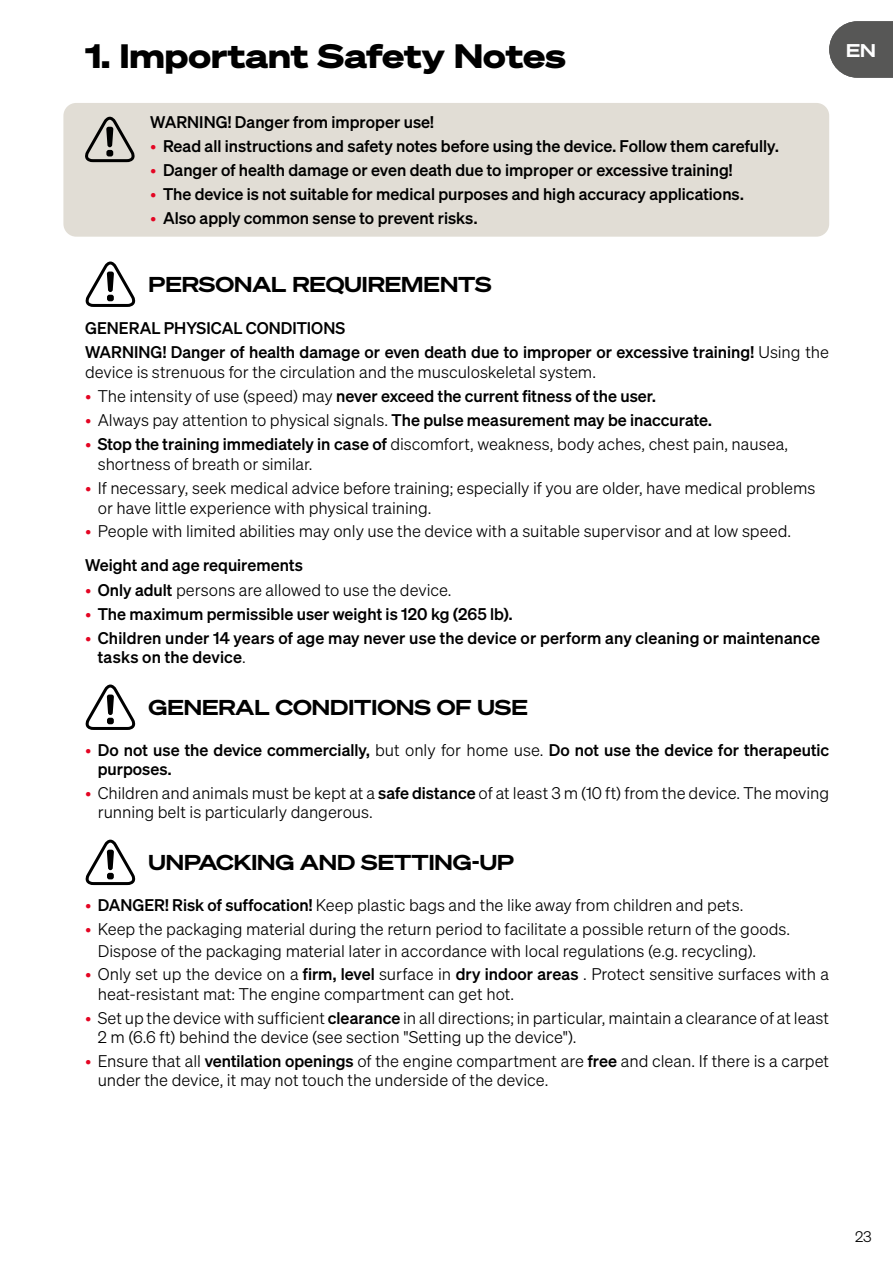
<style>
.page{position:relative;width:893px;height:1263px;background:#fff}
.page>*{position:absolute;margin:0;border:0;box-sizing:border-box;transform-origin:0 0}
.t1{font:700 33px "Sohne Breit";color:#000}
.t2{font:21px "Sohne Breit Dreiviertelfett";color:#000}
.t3{font:18px "Sohne Breit Dreiviertelfett";color:#fff}
.t4{font:16.5px/19.5px "Sohne Leicht";color:#000}
.t5{font:16.5px/19.5px "Sohne Kraftig";color:#000}
.t6{font:15px "Sohne Leicht";color:#000}
.s1{font-family:"Sohne Leicht";color:#e40523}
.s2{font-size:19.5px}
.s3{font-family:"Sohne Leicht"}
.s4{color:#e40523}
.s5{font-family:"Sohne Kraftig"}
</style>
<div class="page">
<svg style="left:829px;top:21px;width:64px;height:57px;background:#676766"></svg>
<svg style="left:85px;top:261px;width:51px;height:46px"></svg>
<svg style="left:85px;top:684px;width:51px;height:46px"></svg>
<svg style="left:85px;top:839px;width:51px;height:47px"></svg>
<div style="left:63px;top:103px;width:766px;height:134px;background:#e1ddd5;border-radius:13px"></div>
<svg style="left:85px;top:116px;width:50px;height:47px"></svg>
<h1 class="t1" style="left:85px;top:35px;width:482px">1. Important Safety Notes</h1>
<p class="t5" style="left:150px;top:112px;width:285px">WARNING! Danger from improper use!</p>
<p class="t5" style="left:150px;top:136px;width:630px"><span class="s1">•</span> Read all instructions and safety notes before using the device. Follow them carefully.</p>
<p class="t5" style="left:150px;top:160px;width:584px"><span class="s1">•</span> Danger of health damage or even death due to improper or excessive training!</p>
<p class="t5" style="left:150px;top:184px;width:595px"><span class="s1">•</span> The device is not suitable for medical purposes and high accuracy applications.</p>
<p class="t5" style="left:150px;top:208px;width:329px"><span class="s1">•</span> Also apply common sense to prevent risks.</p>
<p class="t3" style="left:846px;top:39px;width:36px">EN<span class="s2">DE</span></p>
<p class="t2" style="left:148px;top:271px;width:345px">PERSONAL REQUIREMENTS</p>
<p class="t5" style="left:85px;top:316px;width:746px;line-height:24px">GENERAL PHYSICAL CONDITIONS<br>WARNING! Danger of health damage or even death due to improper or excessive training! <span class="s3">Using the</span></p>
<p class="t4" style="left:85px;top:362px;width:512px">device is strenuous for the circulation and the musculoskeletal system.</p>
<p class="t5" style="left:85px;top:386px;width:572px"><span class="s1">•</span> <span class="s3">The intensity of use (speed) may</span> never exceed the current fitness of the user.</p>
<p class="t4" style="left:85px;top:410px;width:628px"><span class="s4">•</span> Always pay attention to physical signals. <span class="s5">The pulse measurement may be inaccurate.</span></p>
<p class="t4" style="left:98px;top:434px;width:692px;text-indent:-13px"><span class="s4">•</span> <span class="s5">Stop the training immediately in case of</span> discomfort, weakness, body aches, chest pain, nausea, shortness of breath or similar.</p>
<p class="t4" style="left:98px;top:478px;width:719px;text-indent:-13px"><span class="s4">•</span> If necessary, seek medical advice before training; especially if you are older, have medical problems or have little experience with physical training.</p>
<p class="t4" style="left:85px;top:521px;width:707px"><span class="s4">•</span> People with limited abilities may only use the device with a suitable supervisor and at low speed.</p>
<p class="t5" style="left:85px;top:555px;width:219px">Weight and age requirements</p>
<p class="t4" style="left:85px;top:580px;width:368px"><span class="s4">•</span> <span class="s5">Only adult</span> persons are allowed to use the device.</p>
<p class="t5" style="left:85px;top:604px;width:429px"><span class="s1">•</span> The maximum permissible user weight is 120 kg (265 lb).</p>
<p class="t5" style="left:98px;top:628px;width:724px;text-indent:-13px"><span class="s1">•</span> Children under 14 years of age may never use the device or perform any cleaning or maintenance tasks on the device<span class="s3">.</span></p>
<p class="t2" style="left:148px;top:694px;width:381px">GENERAL CONDITIONS OF USE</p>
<p class="t5" style="left:98px;top:739px;width:733px;text-indent:-13px"><span class="s1">•</span> Do not use the device commercially, <span class="s3">but only for home use.</span> Do not use the device for therapeutic purposes.</p>
<p class="t4" style="left:98px;top:783px;width:733px;text-indent:-13px"><span class="s4">•</span> Children and animals must be kept at a <span class="s5">safe distance</span> of at least 3 m (10 ft) from the device. The moving running belt is particularly dangerous.</p>
<p class="t2" style="left:148px;top:849px;width:367px">UNPACKING AND SETTING-UP</p>
<p class="t4" style="left:85px;top:895px;width:660px"><span class="s4">•</span> <span class="s5">DANGER! Risk of suffocation!</span> Keep plastic bags and the like away from children and pets.</p>
<p class="t4" style="left:98px;top:918px;width:694px;line-height:21.6px;text-indent:-13px"><span class="s4">•</span> Keep the packaging material during the return period to facilitate a possible return of the goods.<br>Dispose of the packaging material later in accordance with local regulations (e.g. recycling).</p>
<p class="t4" style="left:98px;top:964px;width:733px;text-indent:-13px"><span class="s4">•</span> Only set up the device on a <span class="s5">firm, level</span> surface in <span class="s5">dry indoor areas</span> . Protect sensitive surfaces with a heat-resistant mat: The engine compartment can get hot.</p>
<p class="t4" style="left:98px;top:1008px;width:733px;text-indent:-13px"><span class="s4">•</span> Set up the device with sufficient <span class="s5">clearance</span> in all directions; in particular, maintain a clearance of at least<br>2 m (6.6 ft) behind the device (see section "Setting up the device").</p>
<p class="t4" style="left:98px;top:1051px;width:733px;text-indent:-13px"><span class="s4">•</span> Ensure that all <span class="s5">ventilation openings</span> of the engine compartment are <span class="s5">free</span> and clean. If there is a carpet under the device, it may not touch the underside of the device.</p>
<p class="t6" style="left:855px;top:1228px;width:18px">23</p>
</div>
